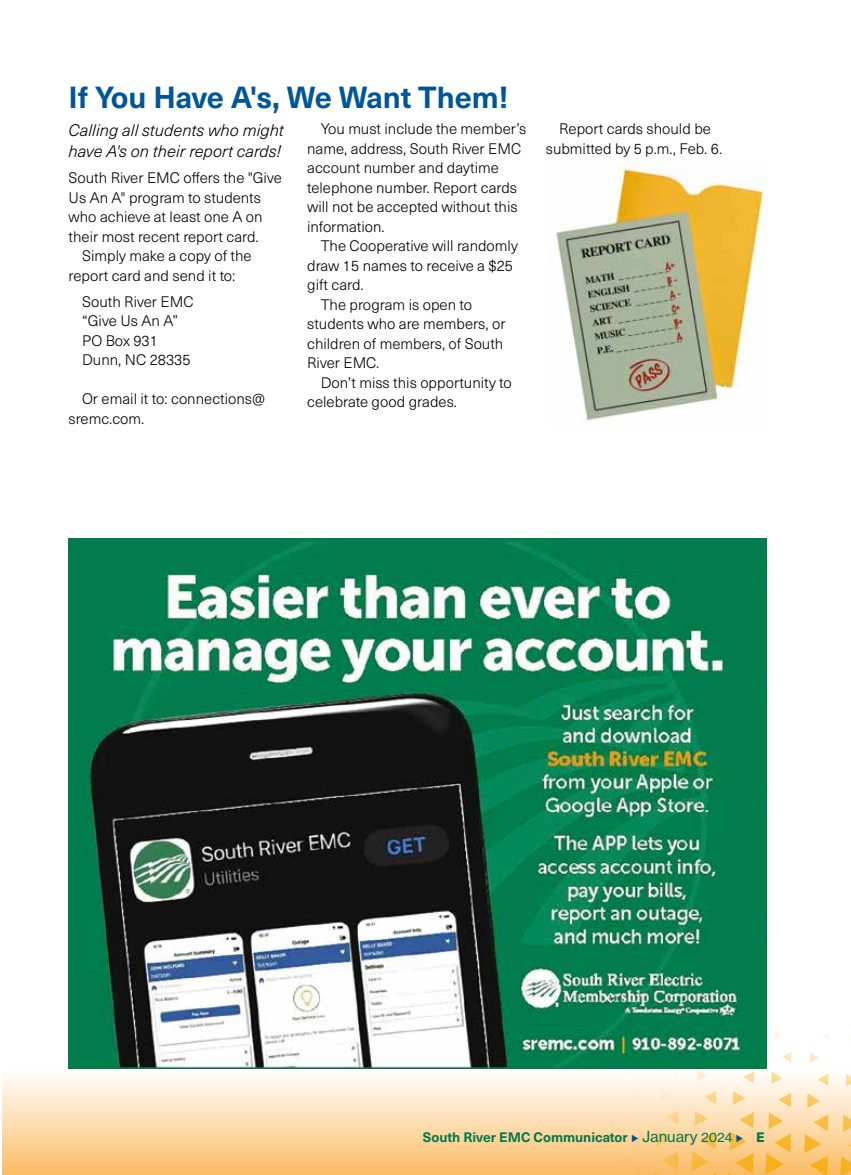
<style>
.page{position:relative;width:851px;height:1175px;background:#fff}
.page>*{position:absolute;margin:0;border:0;box-sizing:border-box;transform-origin:0 0}
.t1{font:700 30px "Neue Haas Unica W1 G";color:#005697}
.t2{font:italic 300 16.5px/21px "Neue Haas Unica W1 G";color:#000}
.t3{font:300 15px/19.5px "Neue Haas Unica W1 G";color:#000}
.t4{font:700 13.5px "Neue Haas Unica W1 G";color:#00774b}
.t5{font:800 13.5px "Neue Haas Unica W1 G";color:#00774b}
.s1{font-family:"N Haas Grotesk TX Pro 55 Rg";font-weight:400;font-size:15px}
.s2{font-family:"N Haas Grotesk TX Pro 55 Rg";font-weight:400;font-size:12.75px}
</style>
<div class="page">
<div style="left:2px;top:1068px;width:848px;height:106px;background:linear-gradient(to bottom,#fff,#fabe68)"></div>
<svg style="left:840px;top:1114px;width:10px;height:60px"></svg>
<svg style="left:845px;top:1074px;width:5px;height:12px"></svg>
<svg style="left:804px;top:1114px;width:24px;height:60px"></svg>
<svg style="left:817px;top:1073px;width:11px;height:13px"></svg>
<svg style="left:807px;top:1093px;width:13px;height:14px"></svg>
<svg style="left:822px;top:1033px;width:6px;height:7px"></svg>
<svg style="left:810px;top:1052px;width:9px;height:10px"></svg>
<svg style="left:765px;top:1092px;width:26px;height:82px"></svg>
<svg style="left:782px;top:1052px;width:9px;height:10px"></svg>
<svg style="left:771px;top:1071px;width:11px;height:13px"></svg>
<svg style="left:774px;top:1031px;width:7px;height:8px"></svg>
<svg style="left:743px;top:1071px;width:11px;height:12px"></svg>
<svg style="left:732px;top:1090px;width:13px;height:15px"></svg>
<svg style="left:691px;top:1131px;width:25px;height:43px"></svg>
<svg style="left:704px;top:1090px;width:12px;height:14px"></svg>
<svg style="left:694px;top:1110px;width:13px;height:15px"></svg>
<svg style="left:697px;top:1069px;width:10px;height:12px"></svg>
<svg style="left:666px;top:1110px;width:12px;height:14px"></svg>
<svg style="left:653px;top:1130px;width:25px;height:44px"></svg>
<svg style="left:623px;top:1171px;width:17px;height:3px"></svg>
<svg style="left:669px;top:1069px;width:10px;height:11px"></svg>
<svg style="left:659px;top:1089px;width:10px;height:12px"></svg>
<svg style="left:623px;top:1153px;width:9px;height:11px"></svg>
<svg style="left:631px;top:1089px;width:9px;height:10px"></svg>
<svg style="left:622px;top:1110px;width:9px;height:10px"></svg>
<svg style="left:623px;top:1068px;width:7px;height:8px"></svg>
<svg style="left:627px;top:1130px;width:13px;height:15px"></svg>
<svg style="left:727px;top:1112px;width:26px;height:62px"></svg>
<img style="left:68px;top:539px;width:698px;height:529px">
<img style="left:556px;top:163px;width:210px;height:258px">
<h1 class="t1" style="left:69px;top:74px;width:441px">If You Have A's, We Want Them!</h1>
<p class="t2" style="left:69px;top:119px;width:217px">Calling all students who might have A's on their report cards!</p>
<p class="t3" style="left:69px;top:167px;width:215px">South River EMC offers the "Give</p>
<p class="t3" style="left:69px;top:187px;width:194px">Us An A" program to students</p>
<p class="t3" style="left:69px;top:206px;width:195px">who achieve at least one A on</p>
<p class="t3" style="left:69px;top:226px;width:192px">their most recent report card.</p>
<p class="t3" style="left:82px;top:245px;width:171px">Simply make a copy of the</p>
<p class="t3" style="left:69px;top:265px;width:168px">report card and send it to:</p>
<p class="t3" style="left:82px;top:291px;width:113px">South River EMC “Give Us An A”<br>PO Box 931<br>Dunn, NC 28335</p>
<p class="t3" style="left:69px;top:388px;width:198px;text-indent:14px">Or email it to: connections@ sremc.com.</p>
<p class="t3" style="left:307px;top:118px;width:221px;text-indent:14px">You must include the member’s name, address, South River EMC account number and daytime telephone number. Report cards will not be accepted without this information.</p>
<p class="t3" style="left:321px;top:235px;width:199px">The Cooperative will randomly</p>
<p class="t3" style="left:307px;top:255px;width:207px">draw 15 names to receive a $25</p>
<p class="t3" style="left:307px;top:274px;width:58px">gift card.</p>
<p class="t3" style="left:321px;top:294px;width:153px">The program is open to</p>
<p class="t3" style="left:307px;top:313px;width:200px">students who are members, or</p>
<p class="t3" style="left:307px;top:333px;width:198px">children of members, of South</p>
<p class="t3" style="left:307px;top:352px;width:74px">River EMC.</p>
<p class="t3" style="left:321px;top:372px;width:193px">Don’t miss this opportunity to</p>
<p class="t3" style="left:307px;top:391px;width:151px">celebrate good grades.</p>
<p class="t3" style="left:546px;top:118px;width:178px;text-align:center">Report cards should be submitted by 5 p.m., Feb. 6.</p>
<p class="t4" style="left:423px;top:1127px;width:311px">South River EMC Communicator <span class="s1">January</span> <span class="s2">2024</span></p>
<p class="t5" style="left:756px;top:1126px;width:10px">E</p>
</div>
